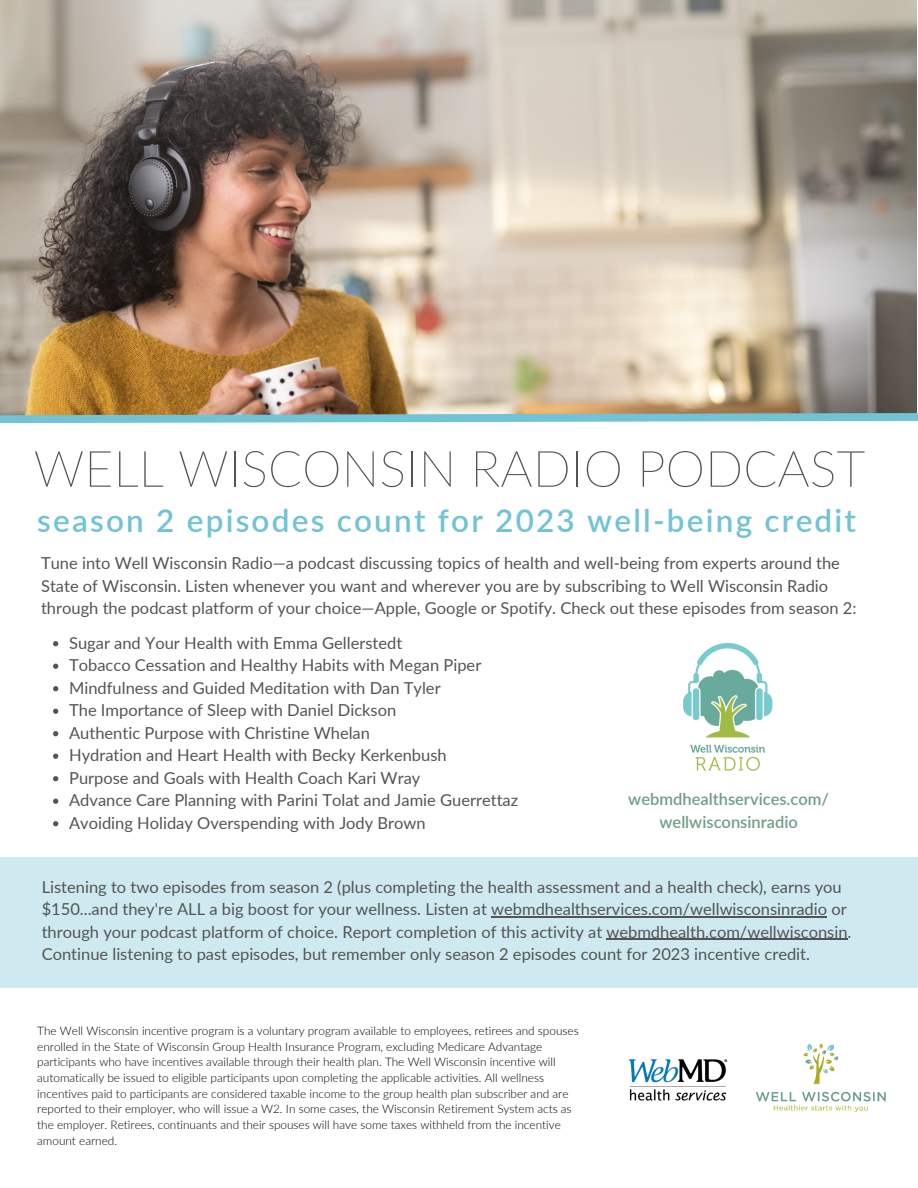
<style>
.page{position:relative;width:918px;height:1188px;background:#fff}
.page>*{position:absolute;margin:0;border:0;box-sizing:border-box;transform-origin:0 0}
.t1{font:100 50.25px "Lato";color:#545454}
.t2{font:600 31.5px "Lato";letter-spacing:.07em;color:#72c3d5}
.t3{font:16.5px/22.5px "Lato";color:#545454}
.t4{font:600 16.5px "Lato";color:#6e9f87}
.t5{font:300 11.85px/15.8px "Lato";color:#000}
</style>
<div class="page">
<img style="left:628px;top:1059px;width:100px;height:42px">
<img style="left:756px;top:1043px;width:130px;height:69px">
<img style="left:0;top:0;width:917px;height:409px">
<svg style="left:0;top:409px;width:918px;height:15px;background:#99b7b2"></svg>
<div style="left:0;top:857px;width:918px;height:130px;background:#ceeaf0"></div>
<hr style="left:491px;top:916px;width:336px;height:1px;background:#545454">
<hr style="left:606px;top:939px;width:242px;height:1px;background:#545454">
<svg style="left:53px;top:641px;width:5px;height:5px"></svg>
<svg style="left:53px;top:664px;width:5px;height:5px"></svg>
<svg style="left:53px;top:686px;width:5px;height:5px"></svg>
<svg style="left:53px;top:709px;width:5px;height:5px"></svg>
<svg style="left:53px;top:731px;width:5px;height:5px"></svg>
<svg style="left:53px;top:754px;width:5px;height:5px"></svg>
<svg style="left:53px;top:776px;width:5px;height:5px"></svg>
<svg style="left:53px;top:799px;width:5px;height:5px"></svg>
<svg style="left:53px;top:821px;width:5px;height:5px"></svg>
<img style="left:683px;top:643px;width:90px;height:128px">
<p class="t1" style="left:34px;top:437px;width:833px">WELL WISCONSIN RADIO PODCAST</p>
<p class="t2" style="left:37px;top:501px;width:820px">season 2 episodes count for 2023 well-being credit</p>
<p class="t3" style="left:41px;top:551px;width:817px">Tune into Well Wisconsin Radio—a podcast discussing topics of health and well-being from experts around the<br>State of Wisconsin. Listen whenever you want and wherever you are by subscribing to Well Wisconsin Radio through the podcast platform of your choice—Apple, Google or Spotify. Check out these episodes from season 2:</p>
<p class="t3" style="left:69px;top:631px;width:335px">Sugar and Your Health with Emma Gellerstedt</p>
<p class="t3" style="left:69px;top:653px;width:414px">Tobacco Cessation and Healthy Habits with Megan Piper</p>
<p class="t3" style="left:69px;top:676px;width:373px">Mindfulness and Guided Meditation with Dan Tyler</p>
<p class="t3" style="left:69px;top:698px;width:329px">The Importance of Sleep with Daniel Dickson</p>
<p class="t3" style="left:69px;top:721px;width:302px">Authentic Purpose with Christine Whelan</p>
<p class="t3" style="left:69px;top:743px;width:379px">Hydration and Heart Health with Becky Kerkenbush</p>
<p class="t3" style="left:69px;top:766px;width:353px">Purpose and Goals with Health Coach Kari Wray</p>
<p class="t3" style="left:69px;top:788px;width:451px">Advance Care Planning with Parini Tolat and Jamie Guerrettaz</p>
<p class="t3" style="left:69px;top:811px;width:358px">Avoiding Holiday Overspending with Jody Brown</p>
<p class="t4" style="left:628px;top:789px;width:202px">webmdhealthservices.com/</p>
<p class="t4" style="left:659px;top:811px;width:140px">wellwisconsinradio</p>
<p class="t3" style="left:42px;top:875px;width:811px">Listening to two episodes from season 2 (plus completing the health assessment and a health check), earns you $150...and they're ALL a big boost for your wellness. Listen at webmdhealthservices.com/wellwisconsinradio or through your podcast platform of choice. Report completion of this activity at webmdhealth.com/wellwisconsin.<br>Continue listening to past episodes, but remember only season 2 episodes count for 2023 incentive credit.</p>
<p class="t5" style="left:37px;top:1022px;width:543px">The Well Wisconsin incentive program is a voluntary program available to employees, retirees and spouses enrolled in the State of Wisconsin Group Health Insurance Program, excluding Medicare Advantage participants who have incentives available through their health plan. The Well Wisconsin incentive will automatically be issued to eligible participants upon completing the applicable activities. All wellness incentives paid to participants are considered taxable income to the group health plan subscriber and are reported to their employer, who will issue a W2. In some cases, the Wisconsin Retirement System acts as the employer. Retirees, continuants and their spouses will have some taxes withheld from the incentive amount earned.</p>
</div>
